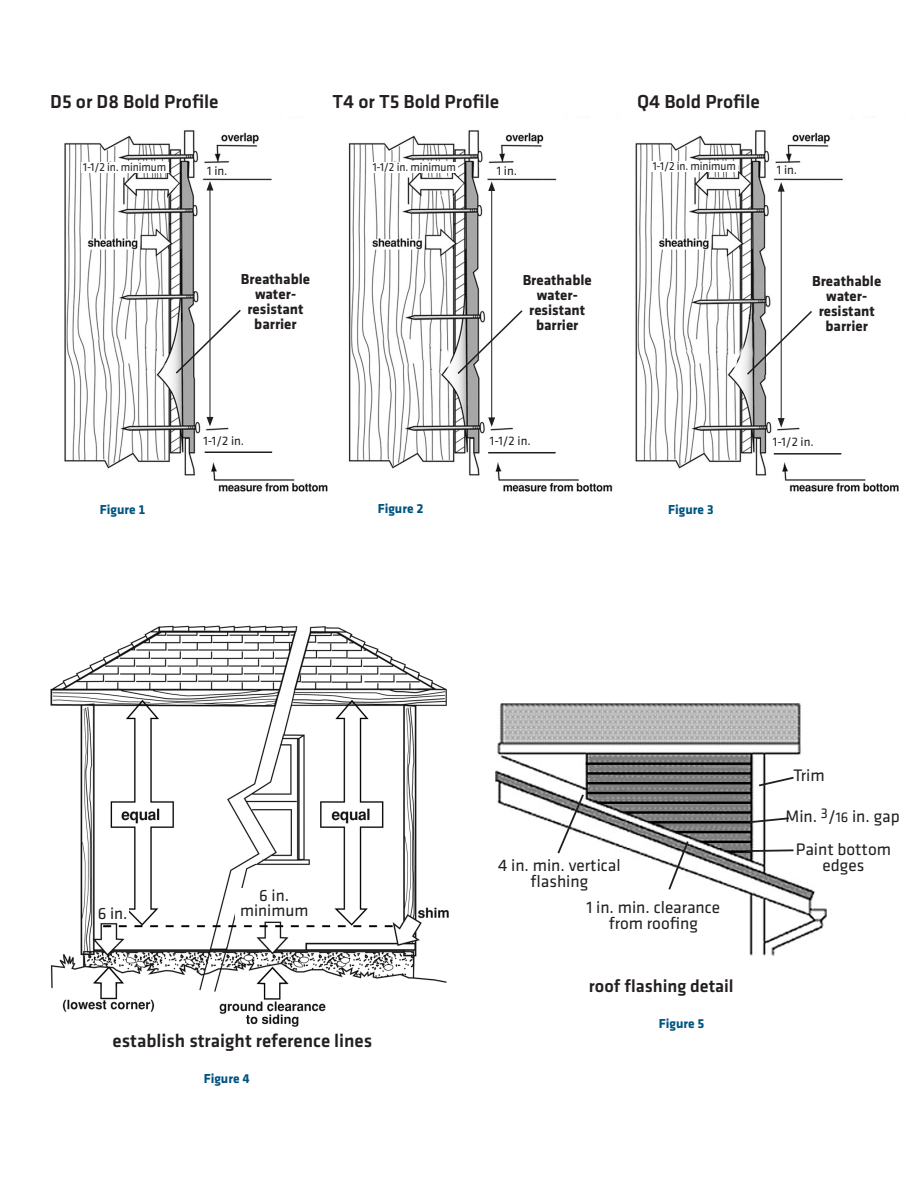
<style>
.page{position:relative;width:918px;height:1188px;background:#fff}
.page>*{position:absolute;margin:0;border:0;box-sizing:border-box;transform-origin:0 0}
.t1{font:500 19.5px "Klavika";color:#231f20}
.t2{font:500 19.05px "Klavika";color:#231f20}
.t3{font:500 18.3px "Klavika";color:#231f20}
.t4{font:17.25px/16.4px "Klavika";color:#231f20;text-align:center}
.t5{font:16.95px "Klavika";color:#231f20}
.t6{font:700 15px "Klavika";color:#231f20}
.t7{font:13.5px "Klavika Bold TF";color:#005480}
.t8{font:12.75px "Klavika";color:#231f20}
.t9{font:12px "Klavika";letter-spacing:-.01em;color:#231f20;scale:.95 1}
.s1{font-size:14.55px}
</style>
<div class="page">
<img style="left:64px;top:130px;width:835px;height:362px">
<img style="left:496px;top:703px;width:331px;height:253px">
<svg style="left:556px;top:792px;width:29px;height:64px"></svg>
<svg style="left:667px;top:839px;width:23px;height:53px"></svg>
<svg style="left:757px;top:776px;width:39px;height:12px"></svg>
<svg style="left:748px;top:816px;width:43px;height:8px"></svg>
<svg style="left:745px;top:848px;width:50px;height:5px"></svg>
<svg style="left:174px;top:308px;width:68px;height:67px"></svg>
<div style="left:201px;top:436px;width:45px;height:15px;background:#fff"></div>
<div style="left:200px;top:166px;width:35px;height:11px;background:#fff"></div>
<div style="left:81px;top:162px;width:87px;height:10px;background:#fff"></div>
<img style="left:50px;top:625px;width:399px;height:402px">
<div style="left:235px;top:888px;width:78px;height:33px;background:#fff"></div>
<div style="left:97px;top:907px;width:31px;height:14px;background:#fff"></div>
<hr style="left:210px;top:188px;width:1px;height:231px;background:#231f20">
<svg style="left:207px;top:181px;width:6px;height:10px"></svg>
<svg style="left:207px;top:417px;width:6px;height:9px"></svg>
<svg style="left:456px;top:309px;width:68px;height:67px"></svg>
<hr style="left:491px;top:189px;width:1px;height:231px;background:#231f20">
<svg style="left:488px;top:182px;width:7px;height:9px"></svg>
<svg style="left:488px;top:417px;width:7px;height:10px"></svg>
<div style="left:533px;top:181px;width:15px;height:277px;background:#fff"></div>
<svg style="left:745px;top:309px;width:69px;height:67px"></svg>
<hr style="left:781px;top:189px;width:1px;height:231px;background:#231f20">
<svg style="left:778px;top:182px;width:7px;height:10px"></svg>
<svg style="left:778px;top:418px;width:7px;height:10px"></svg>
<div style="left:488px;top:436px;width:45px;height:15px;background:#fff"></div>
<div style="left:490px;top:166px;width:34px;height:11px;background:#fff"></div>
<div style="left:371px;top:162px;width:87px;height:10px;background:#fff"></div>
<div style="left:771px;top:436px;width:45px;height:16px;background:#fff"></div>
<div style="left:770px;top:165px;width:34px;height:12px;background:#fff"></div>
<div style="left:651px;top:161px;width:87px;height:10px;background:#fff"></div>
<hr style="left:205px;top:452px;width:67px;height:1px;background:#231f20">
<hr style="left:488px;top:452px;width:68px;height:1px;background:#231f20">
<hr style="left:774px;top:453px;width:67px;height:2px;background:#231f20">
<div style="left:200px;top:456px;width:79px;height:6px;background:#fff"></div>
<div style="left:486px;top:457px;width:79px;height:5px;background:#fff"></div>
<div style="left:772px;top:457px;width:78px;height:5px;background:#fff"></div>
<p class="t1" style="left:50px;top:89px;width:170px">D5 or D8 Bold Profile</p>
<p class="t1" style="left:333px;top:89px;width:168px">T4 or T5 Bold Profile</p>
<p class="t1" style="left:637px;top:89px;width:124px">Q4 Bold Profile</p>
<p class="t9" style="left:83px;top:159px;width:89px">1-1/2 in. minimum</p>
<p class="t8" style="left:207px;top:163px;width:22px">1 in.</p>
<p class="t9" style="left:373px;top:159px;width:89px">1-1/2 in. minimum</p>
<p class="t8" style="left:497px;top:163px;width:22px">1 in.</p>
<p class="t9" style="left:653px;top:158px;width:89px">1-1/2 in. minimum</p>
<p class="t8" style="left:777px;top:162px;width:22px">1 in.</p>
<p class="t6" style="left:241px;top:269px;width:71px">Breathable</p>
<p class="t6" style="left:255px;top:284px;width:43px">water-</p>
<p class="t6" style="left:247px;top:299px;width:58px">resistant</p>
<p class="t6" style="left:254px;top:314px;width:44px">barrier</p>
<p class="t6" style="left:523px;top:269px;width:71px">Breathable</p>
<p class="t6" style="left:537px;top:284px;width:43px">water-</p>
<p class="t6" style="left:529px;top:299px;width:58px">resistant</p>
<p class="t6" style="left:536px;top:314px;width:44px">barrier</p>
<p class="t6" style="left:812px;top:270px;width:71px">Breathable</p>
<p class="t6" style="left:826px;top:285px;width:43px">water-</p>
<p class="t6" style="left:819px;top:300px;width:58px">resistant</p>
<p class="t6" style="left:826px;top:315px;width:44px">barrier</p>
<p class="t8" style="left:203px;top:433px;width:42px">1-1/2 in.</p>
<p class="t8" style="left:490px;top:433px;width:42px">1-1/2 in.</p>
<p class="t7" style="left:100px;top:502px;width:47px">Figure 1</p>
<p class="t7" style="left:378px;top:502px;width:47px">Figure 2</p>
<p class="t7" style="left:668px;top:502px;width:47px">Figure 3</p>
<p class="t8" style="left:773px;top:433px;width:42px">1-1/2 in.</p>
<p class="t4" style="left:793px;top:766px;width:33px">Trim</p>
<p class="t4" style="left:786px;top:807px;width:116px">Min. <sup>3</sup>/<span class="s1">16</span> in. gap</p>
<p class="t4" style="left:796px;top:840px;width:97px">Paint bottom</p>
<p class="t5" style="left:259px;top:884px;width:31px">6 in.</p>
<p class="t5" style="left:98px;top:903px;width:31px">6 in.</p>
<p class="t5" style="left:240px;top:899px;width:70px">minimum</p>
<p class="t2" style="left:113px;top:1028px;width:261px">establish straight reference lines</p>
<p class="t7" style="left:204px;top:1071px;width:47px">Figure 4</p>
<p class="t4" style="left:498px;top:856px;width:124px">4 in. min. vertical</p>
<p class="t4" style="left:823px;top:857px;width:43px">edges</p>
<p class="t4" style="left:531px;top:872px;width:59px">flashing</p>
<p class="t4" style="left:586px;top:898px;width:135px">1 in. min. clearance from roofing</p>
<p class="t3" style="left:589px;top:973px;width:146px">roof flashing detail</p>
<p class="t7" style="left:659px;top:1016px;width:47px">Figure 5</p>
</div>
